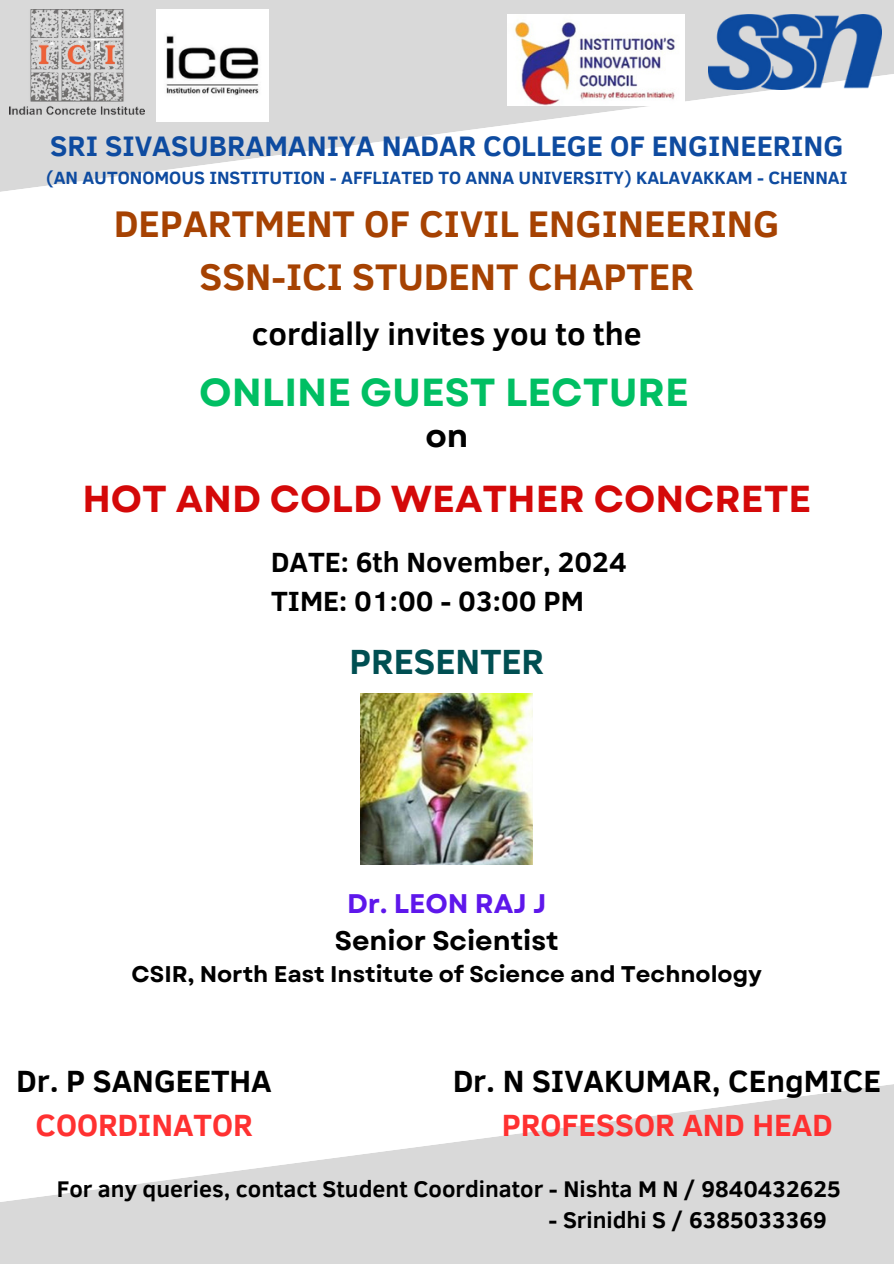
<style>
.page{position:relative;width:894px;height:1264px;background:#fff}
.page>*{position:absolute;margin:0;border:0;box-sizing:border-box;transform-origin:0 0}
.t1{font:700 39.15px "Garet";color:#00bf63}
.t2{font:700 37.95px/52.8px "Clear Sans";color:#a64202;text-align:center}
.t3{font:700 37.5px "Garet";color:#d40909}
.t4{font:700 35.85px "Clear Sans";color:#004f52}
.t5{font:700 32.1px "Garet";color:#000}
.t6{font:700 31.95px "Clear Sans";color:#000}
.t7{font:700 31.5px/43.8px "Clear Sans";color:#000;text-align:center}
.t8{font:700 28.95px "Clear Sans";color:#0e4ba0}
.t9{font:700 28.5px/39.3px "Clear Sans";color:#000}
.t10{font:700 26.85px/37.5px "Garet";color:#000;text-align:center}
.t11{font:700 23.25px "Clear Sans";color:#000}
.t12{font:700 22.65px "Garet";color:#000}
.t13{font:700 18.15px "Clear Sans";color:#0e4ba0}
.s1{color:#5e17eb}
.s2{color:#ff3131}
</style>
<div class="page">
<svg style="left:0;top:1084px;width:893px;height:179px;fill:#d9d9d9"></svg>
<svg style="left:0;top:0;width:893px;height:192px;fill:#d9d9d9"></svg>
<img style="left:708px;top:15px;width:173px;height:74px">
<img style="left:9px;top:10px;width:135px;height:107px">
<img style="left:360px;top:693px;width:172px;height:171px">
<img style="left:507px;top:15px;width:177px;height:91px">
<img style="left:157px;top:10px;width:111px;height:111px">
<p class="t8" style="left:50px;top:124px;width:794px">SRI SIVASUBRAMANIYA NADAR COLLEGE OF ENGINEERING</p>
<h1 class="t13" style="left:46px;top:164px;width:802px">(AN AUTONOMOUS INSTITUTION - AFFLIATED TO ANNA UNIVERSITY) KALAVAKKAM - CHENNAI</h1>
<h2 class="t2" style="left:114px;top:195px;width:666px">DEPARTMENT OF CIVIL ENGINEERING<br>SSN-ICI STUDENT CHAPTER</h2>
<h1 class="t6" style="left:252px;top:311px;width:391px">cordially invites you to the</h1>
<h2 class="t1" style="left:199px;top:364px;width:491px">ONLINE GUEST LECTURE</h2>
<h1 class="t5" style="left:425px;top:412px;width:44px">on</h1>
<h3 class="t3" style="left:82px;top:471px;width:730px">HOT AND COLD WEATHER CONCRETE</h3>
<p class="t9" style="left:271px;top:540px;width:357px">DATE: 6th November, 2024<br>TIME: 01:00 - 03:00 PM</p>
<h4 class="t4" style="left:349px;top:635px;width:196px">PRESENTER</h4>
<h1 class="t10" style="left:335px;top:884px;width:225px"><span class="s1">Dr. LEON RAJ J<br></span>Senior Scientist</h1>
<h1 class="t12" style="left:132px;top:957px;width:631px">CSIR, North East Institute of Science and Technology</h1>
<h2 class="t7" style="left:17px;top:1057px;width:257px">Dr. P SANGEETHA<br><span class="s2">COORDINATOR</span></h2>
<h2 class="t7" style="left:453px;top:1057px;width:429px">Dr. N SIVAKUMAR, CEngMICE<br><span class="s2">PROFESSOR AND HEAD</span></h2>
<h4 class="t11" style="left:57px;top:1171px;width:785px">For any queries, contact Student Coordinator - Nishta M N / 9840432625</h4>
<h4 class="t11" style="left:548px;top:1202px;width:280px">- Srinidhi S / 6385033369</h4>
</div>
